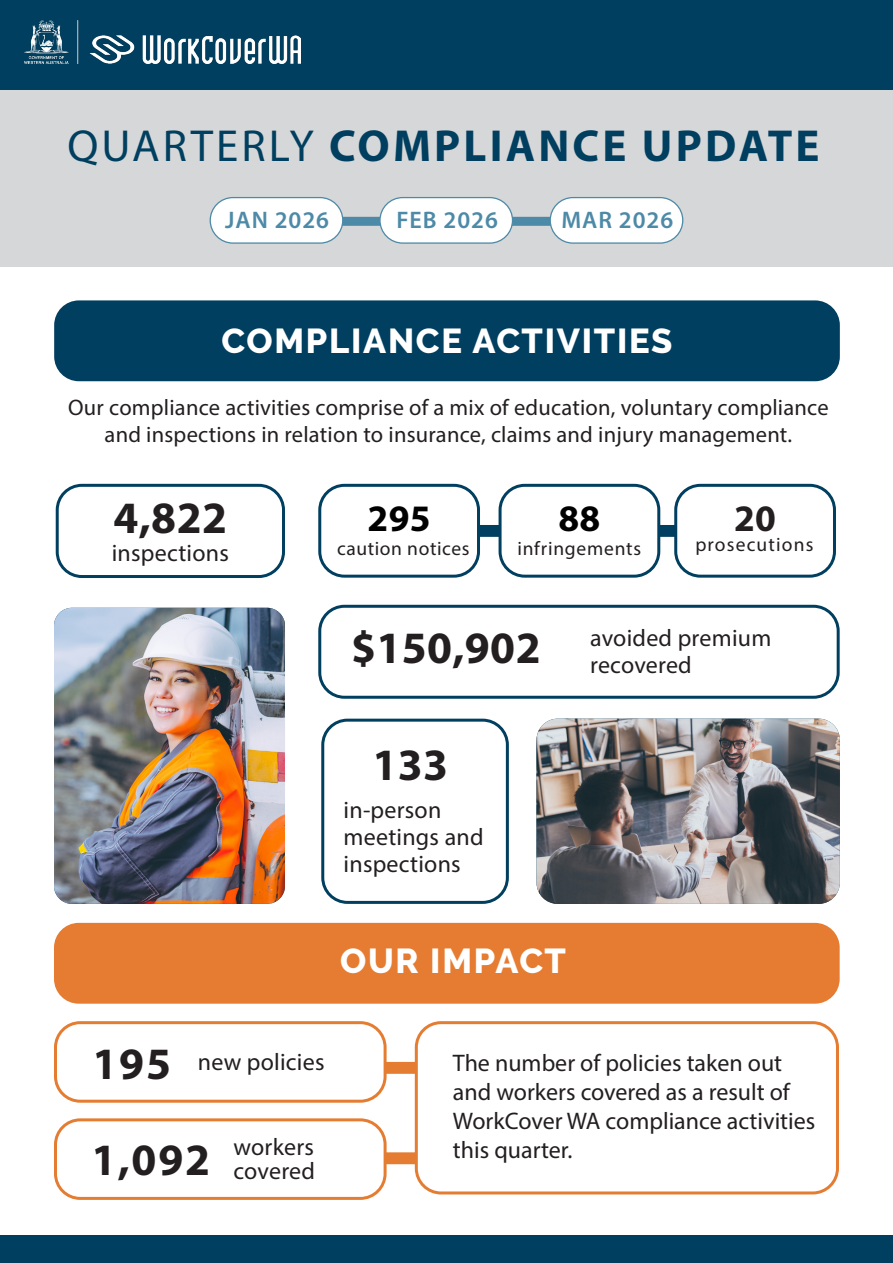
<style>
.page{position:relative;width:893px;height:1263px;background:#fff}
.page>*{position:absolute;margin:0;border:0;box-sizing:border-box;transform-origin:0 0}
.t1{font:700 45px "Myriad Pro";letter-spacing:.07em;color:#003f5f}
.t2{font:700 45px "Myriad Pro";letter-spacing:.01em;color:#231f20}
.t3{font:700 37.5px "Myriad Pro";color:#000}
.t4{font:700 37.5px "Myriad Pro";color:#231f20}
.t5{font:800 34.5px "Raleway";letter-spacing:.05em;color:#fff}
.t6{font:24px/28.8px "Myriad Pro";color:#231f20}
.t7{font:600 24px "Myriad Pro";letter-spacing:.04em;color:#4d8aa7}
.t8{font:22.5px/27px "Myriad Pro";letter-spacing:.01em;color:#231f20;text-align:center}
.t9{font:19.5px "Myriad Pro";letter-spacing:.04em;color:#231f20}
.t10{font:19.5px "Myriad Pro";letter-spacing:.06em;color:#231f20}
.s1{font-weight:400}
</style>
<div class="page">
<div style="left:428px;top:525px;width:296px;height:12px;background:#003f5f;border-radius:6px"></div>
<div style="left:0;top:89px;width:893px;height:178px;background:#d6d7d8"></div>
<div style="left:364px;top:1062px;width:76px;height:12px;background:#e47d31;border-radius:6px"></div>
<div style="left:364px;top:1152px;width:76px;height:12px;background:#e47d31;border-radius:6px"></div>
<div style="left:318px;top:605px;width:522px;height:94px;border:3px solid #003f5f;border-radius:25px"></div>
<div style="left:416px;top:1023px;width:421px;height:170px;background:#fff;border-radius:25px"></div>
<div style="left:415px;top:1021px;width:424px;height:173px;border:3px solid #e47d31;border-radius:25px"></div>
<div style="left:55px;top:1023px;width:330px;height:78px;background:#fff;border-radius:25px"></div>
<div style="left:54px;top:1021px;width:333px;height:82px;border:3px solid #e47d31;border-radius:25px"></div>
<div style="left:55px;top:1120px;width:330px;height:78px;background:#fff;border-radius:25px"></div>
<div style="left:54px;top:1118px;width:333px;height:82px;border:3px solid #e47d31;border-radius:25px"></div>
<div style="left:310px;top:217px;width:343px;height:9px;background:#4d8aa7;border-radius:4px"></div>
<div style="left:210px;top:198px;width:133px;height:45px;background:#fff;border-radius:23px"></div>
<div style="left:210px;top:197px;width:133px;height:47px;border:1px solid #4d8aa7;border-radius:23px"></div>
<div style="left:380px;top:198px;width:132px;height:45px;background:#fff;border-radius:23px"></div>
<div style="left:379px;top:197px;width:134px;height:47px;border:1px solid #4d8aa7;border-radius:23px"></div>
<div style="left:550px;top:198px;width:133px;height:45px;background:#fff;border-radius:23px"></div>
<div style="left:550px;top:197px;width:133px;height:47px;border:1px solid #4d8aa7;border-radius:23px"></div>
<div style="left:56px;top:484px;width:229px;height:94px;border:3px solid #003f5f;border-radius:25px"></div>
<div style="left:320px;top:485px;width:158px;height:91px;background:#fff;border-radius:25px"></div>
<div style="left:318px;top:484px;width:162px;height:94px;border:3px solid #003f5f;border-radius:25px"></div>
<div style="left:500px;top:485px;width:159px;height:91px;background:#fff;border-radius:25px"></div>
<div style="left:499px;top:484px;width:161px;height:94px;border:3px solid #003f5f;border-radius:25px"></div>
<div style="left:676px;top:485px;width:158px;height:91px;background:#fff;border-radius:25px"></div>
<div style="left:674px;top:484px;width:162px;height:94px;border:3px solid #003f5f;border-radius:25px"></div>
<div style="left:321px;top:719px;width:188px;height:185px;border:3px solid #003f5f;border-radius:25px"></div>
<img style="left:54px;top:608px;width:231px;height:296px">
<img style="left:536px;top:719px;width:304px;height:185px">
<div style="left:54px;top:923px;width:786px;height:81px;background:#e67c31;border-radius:25px"></div>
<div style="left:0;top:0;width:893px;height:89px;background:#003f5f"></div>
<img style="left:25px;top:21px;width:275px;height:43px">
<div style="left:0;top:1235px;width:893px;height:28px;background:#003f5f"></div>
<div style="left:54px;top:300px;width:786px;height:81px;background:#003f5f;border-radius:25px"></div>
<p class="t1" style="left:67px;top:117px;width:754px"><span class="s1">QUARTERLY</span> COMPLIANCE UPDATE</p>
<p class="t7" style="left:225px;top:205px;width:106px">JAN 2026</p>
<p class="t7" style="left:396px;top:205px;width:103px">FEB 2026</p>
<p class="t7" style="left:561px;top:205px;width:113px">MAR 2026</p>
<p class="t5" style="left:221px;top:322px;width:452px">COMPLIANCE ACTIVITIES</p>
<p class="t8" style="left:68px;top:394px;width:762px">Our compliance activities comprise of a mix of education, voluntary compliance and inspections in relation to insurance, claims and injury management.</p>
<p class="t2" style="left:114px;top:488px;width:115px">4,822</p>
<p class="t3" style="left:368px;top:493px;width:65px">295</p>
<p class="t9" style="left:337px;top:537px;width:134px">caution notices</p>
<p class="t6" style="left:112px;top:538px;width:119px">inspections</p>
<p class="t3" style="left:558px;top:493px;width:43px">88</p>
<p class="t9" style="left:517px;top:537px;width:125px">infringements</p>
<p class="t4" style="left:734px;top:493px;width:43px">20</p>
<p class="t10" style="left:695px;top:533px;width:120px">prosecutions</p>
<p class="t2" style="left:351px;top:618px;width:191px">$150,902</p>
<p class="t6" style="left:590px;top:624px;width:183px;line-height:27px">avoided premium recovered</p>
<p class="t2" style="left:372px;top:736px;width:77px">133</p>
<p class="t6" style="left:344px;top:796px;width:142px;line-height:27px">in-person meetings and inspections</p>
<p class="t5" style="left:340px;top:941px;width:227px">OUR IMPACT</p>
<p class="t2" style="left:92px;top:1034px;width:80px">195</p>
<p class="t6" style="left:198px;top:1047px;width:128px">new policies</p>
<p class="t6" style="left:453px;top:1048px;width:364px">The number of policies taken out and workers covered as a result of<br>WorkCover WA compliance activities this quarter.</p>
<p class="t6" style="left:233px;top:1132px;width:82px">workers</p>
<p class="t2" style="left:91px;top:1131px;width:120px">1,092</p>
<p class="t6" style="left:233px;top:1156px;width:83px">covered</p>
</div>
